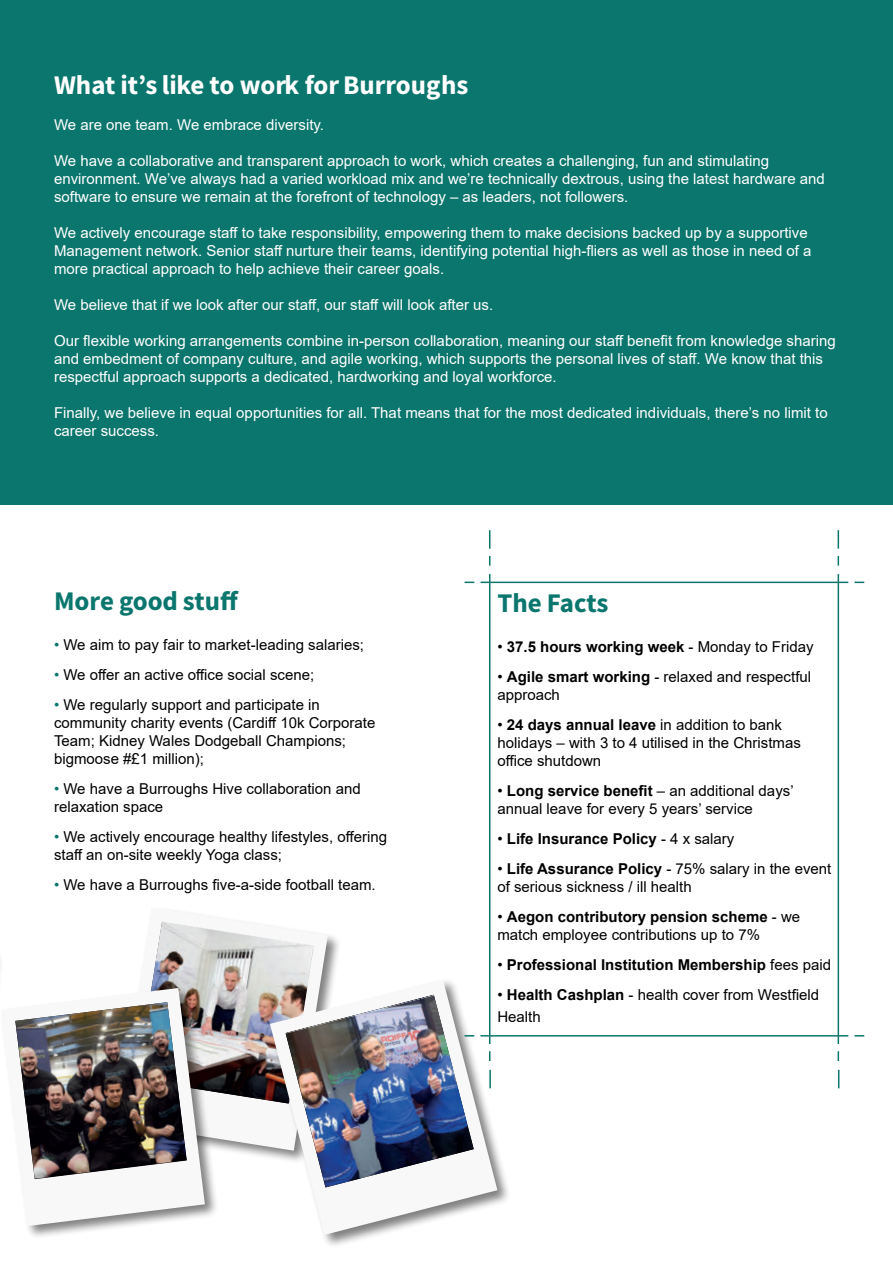
<style>
.page{position:relative;width:893px;height:1263px;background:#fff}
.page>*{position:absolute;margin:0;border:0;box-sizing:border-box;transform-origin:0 0}
.t1{font:27px "Source Sans Variable";color:#fff}
.t2{font:27px "Source Sans Variable";letter-spacing:-.01em;color:#0b766d}
.t3{font:15px/18px "Arial";color:#fff}
.t4{font:15px/18px "Arial";color:#000}
.t5{font:700 15px "Arial";color:#000}
.s1{color:#0b766d}
.s2{font-weight:400}
.s3{font-weight:700}
</style>
<div class="page">
<div style="left:0;top:0;width:893px;height:505px;background:#0b766d"></div>
<div style="left:268px;top:977px;width:243px;height:272px;background:#000;opacity:.5"></div>
<svg style="left:270px;top:979px;width:227px;height:256px"></svg>
<div style="left:0;top:986px;width:219px;height:254px;background:#000;opacity:.5"></div>
<svg style="left:1px;top:988px;width:204px;height:238px"></svg>
<hr style="left:480px;top:1035px;width:368px;height:1px;background:#0b766d">
<hr style="left:480px;top:582px;width:368px;height:1px;background:#0b766d">
<hr style="left:838px;top:574px;width:1px;height:470px;background:#0b766d">
<hr style="left:489px;top:574px;width:1px;height:470px;background:#0b766d">
<svg style="left:838px;top:530px;width:1px;height:19px"></svg>
<svg style="left:489px;top:530px;width:1px;height:19px"></svg>
<svg style="left:838px;top:1070px;width:1px;height:18px"></svg>
<svg style="left:489px;top:1070px;width:2px;height:18px"></svg>
<img style="left:15px;top:922px;width:459px;height:265px">
<h1 class="t1" style="left:54px;top:69px;width:416px">What it’s like to work for Burroughs</h1>
<p class="t3" style="left:54px;top:116px;width:272px">We are one team. We embrace diversity.</p>
<p class="t3" style="left:54px;top:152px;width:772px">We have a collaborative and transparent approach to work, which creates a challenging, fun and stimulating environment. We’ve always had a varied workload mix and we’re technically dextrous, using the latest hardware and software to ensure we remain at the forefront of technology – as leaders, not followers.</p>
<p class="t3" style="left:54px;top:224px;width:759px">We actively encourage staff to take responsibility, empowering them to make decisions backed up by a supportive<br>Management network. Senior staff nurture their teams, identifying potential high-fliers as well as those in need of a more practical approach to help achieve their career goals.</p>
<p class="t3" style="left:54px;top:296px;width:441px">We believe that if we look after our staff, our staff will look after us.</p>
<p class="t3" style="left:54px;top:332px;width:783px">Our flexible working arrangements combine in-person collaboration, meaning our staff benefit from knowledge sharing and embedment of company culture, and agile working, which supports the personal lives of staff. We know that this respectful approach supports a dedicated, hardworking and loyal workforce.</p>
<p class="t3" style="left:54px;top:404px;width:775px">Finally, we believe in equal opportunities for all. That means that for the most dedicated individuals, there’s no limit to career success.</p>
<h1 class="t2" style="left:54px;top:585px;width:186px">More good stuff</h1>
<p class="t4" style="left:54px;top:635px;width:312px"><span class="s1">•</span> We aim to pay fair to market-leading salaries;</p>
<p class="t4" style="left:54px;top:665px;width:262px"><span class="s1">•</span> We offer an active office social scene;</p>
<p class="t4" style="left:54px;top:695px;width:323px"><span class="s1">•</span> We regularly support and participate in community charity events (Cardiff 10k Corporate Team; Kidney Wales Dodgeball Champions; bigmoose #£1 million);</p>
<p class="t4" style="left:54px;top:779px;width:308px"><span class="s1">•</span> We have a Burroughs Hive collaboration and relaxation space</p>
<p class="t4" style="left:54px;top:827px;width:335px"><span class="s1">•</span> We actively encourage healthy lifestyles, offering staff an on-site weekly Yoga class;</p>
<p class="t4" style="left:54px;top:875px;width:323px"><span class="s1">•</span> We have a Burroughs five-a-side football team.</p>
<h1 class="t2" style="left:497px;top:587px;width:113px">The Facts</h1>
<p class="t5" style="left:497px;top:636px;width:318px"><span class="s2">•</span> 37.5 hours working week <span class="s2">- Monday to Friday</span></p>
<p class="t4" style="left:497px;top:667px;width:315px">• <span class="s3">Agile smart working</span> - relaxed and respectful approach</p>
<p class="t4" style="left:497px;top:715px;width:305px">• <span class="s3">24 days annual leave</span> in addition to bank holidays – with 3 to 4 utilised in the Christmas office shutdown</p>
<p class="t4" style="left:497px;top:781px;width:298px">• <span class="s3">Long service benefit</span> – an additional days’ annual leave for every 5 years’ service</p>
<p class="t5" style="left:497px;top:828px;width:238px"><span class="s2">•</span> Life Insurance Policy <span class="s2">- 4 x salary</span></p>
<p class="t4" style="left:497px;top:859px;width:336px">• <span class="s3">Life Assurance Policy</span> - 75% salary in the event of serious sickness / ill health</p>
<p class="t4" style="left:497px;top:907px;width:304px">• <span class="s3">Aegon contributory pension scheme</span> - we match employee contributions up to 7%</p>
<p class="t5" style="left:497px;top:954px;width:335px"><span class="s2">•</span> Professional Institution Membership <span class="s2">fees paid</span></p>
<p class="t4" style="left:497px;top:984px;width:323px;line-height:21.6px">• <span class="s3">Health Cashplan</span> - health cover from Westfield<br>Health</p>
</div>
